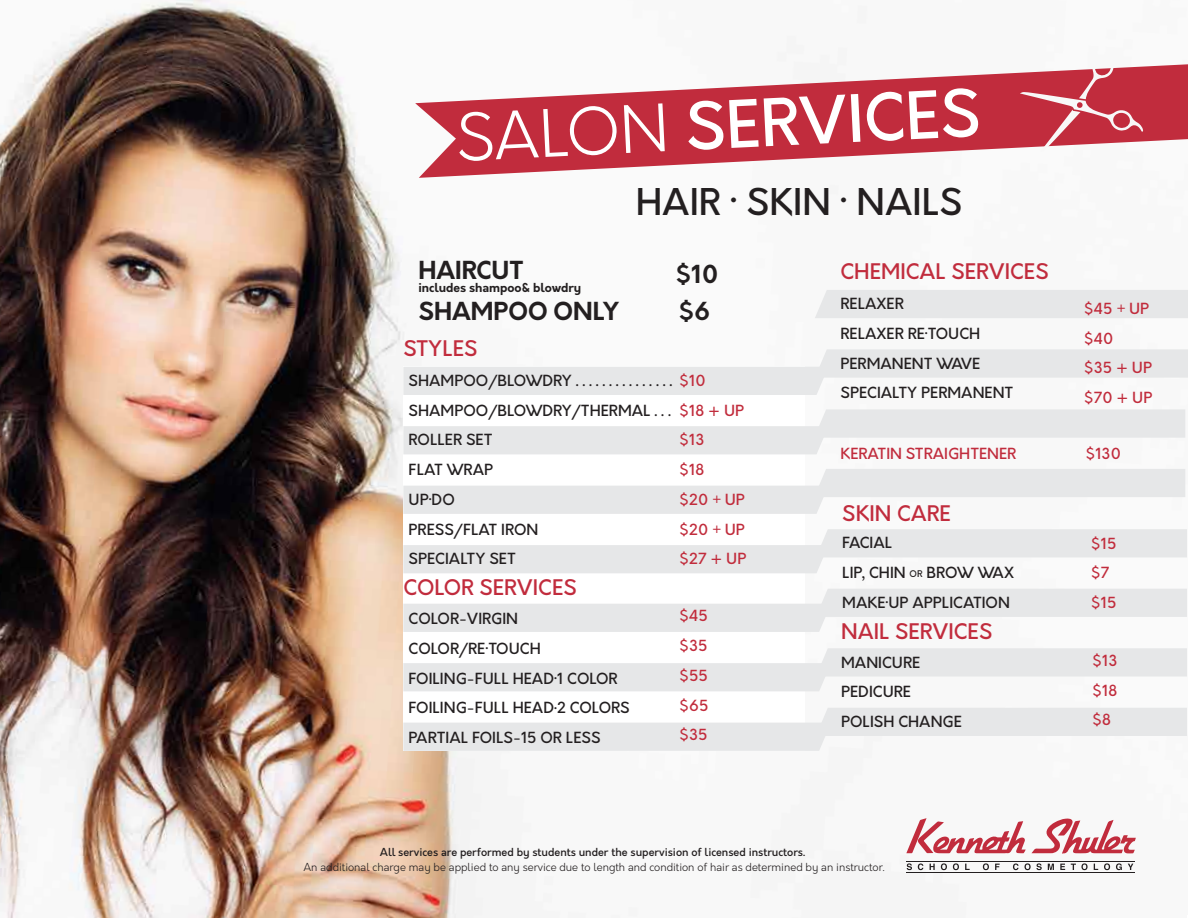
<style>
.page{position:relative;width:1188px;height:918px;background:#fff}
.page>*{position:absolute;margin:0;border:0;box-sizing:border-box;transform-origin:0 0}
.t1{font:500 63.75px "Orkney";color:#fff}
.t2{font:500 36px "Orkney";color:#231f20}
.t3{font:700 24.3px "Orkney";color:#231f20}
.t4{font:500 21px "Orkney";color:#c12c3d}
.t5{font:500 15px/29.7px "Orkney";color:#231f20}
.t6{font:500 15px/29.7px "Orkney";color:#c12c3c}
.t7{font:500 15px "Orkney";color:#c12c3d}
.t8{font:700 12.15px "Orkney";color:#231f20}
.t9{font:300 10.8px "Orkney";color:#231f20}
.t10{font:500 10.8px "Orkney";color:#231f20}
.s1{font-weight:300}
.s2{font-size:12px}
.s3{font-size:9px}
</style>
<div class="page">
<img style="left:0;top:0;width:1187px;height:918px">
<svg style="left:906px;top:818px;width:230px;height:36px"></svg>
<hr style="left:906px;top:872px;width:229px;height:1px;background:#231f20">
<hr style="left:906px;top:861px;width:229px;height:1px;background:#231f20">
<svg style="left:907px;top:863px;width:5px;height:7px"></svg>
<svg style="left:918px;top:863px;width:5px;height:7px"></svg>
<svg style="left:930px;top:864px;width:5px;height:6px"></svg>
<svg style="left:941px;top:863px;width:6px;height:7px"></svg>
<svg style="left:953px;top:863px;width:6px;height:7px"></svg>
<svg style="left:965px;top:864px;width:5px;height:6px"></svg>
<svg style="left:983px;top:863px;width:6px;height:7px"></svg>
<svg style="left:995px;top:864px;width:5px;height:6px"></svg>
<svg style="left:1013px;top:863px;width:6px;height:7px"></svg>
<svg style="left:1025px;top:863px;width:17px;height:7px"></svg>
<svg style="left:1048px;top:864px;width:6px;height:6px"></svg>
<svg style="left:1060px;top:864px;width:5px;height:6px"></svg>
<svg style="left:1071px;top:863px;width:17px;height:7px"></svg>
<svg style="left:1094px;top:864px;width:4px;height:6px"></svg>
<svg style="left:1104px;top:863px;width:6px;height:7px"></svg>
<svg style="left:1116px;top:863px;width:6px;height:7px"></svg>
<svg style="left:1128px;top:864px;width:5px;height:6px"></svg>
<div style="left:403px;top:367px;width:402px;height:384px;background:#fff"></div>
<div style="left:815px;top:290px;width:373px;height:28px;background:#e6e7e8"></div>
<svg style="left:403px;top:349px;width:785px;height:46px"></svg>
<svg style="left:403px;top:648px;width:784px;height:43px"></svg>
<svg style="left:403px;top:708px;width:784px;height:43px"></svg>
<svg style="left:403px;top:529px;width:784px;height:44px"></svg>
<svg style="left:403px;top:589px;width:784px;height:43px"></svg>
<svg style="left:403px;top:409px;width:782px;height:45px"></svg>
<svg style="left:403px;top:469px;width:782px;height:45px"></svg>
<svg style="left:415px;top:58px;width:773px;height:120px;fill:#c12c3d"></svg>
<svg style="left:1020px;top:55px;width:123px;height:97px"></svg>
<h1 class="t1" style="left:453px;top:98px;width:527px;rotate:-3deg"><span class="s1">SALON</span> SERVICES</h1>
<h2 class="t2" style="left:636px;top:178px;width:328px">HAIR . SKIN . NAILS</h2>
<h3 class="t3" style="left:418px;top:254px;width:107px">HAIRCUT</h3>
<h3 class="t3" style="left:676px;top:258px;width:44px">$10</h3>
<h3 class="t3" style="left:418px;top:295px;width:202px">SHAMPOO ONLY</h3>
<h3 class="t3" style="left:679px;top:295px;width:33px">$6</h3>
<p class="t8" style="left:418px;top:279px;width:164px">includes shampoo&amp; blowdry</p>
<h3 class="t4" style="left:403px;top:335px;width:76px">STYLES</h3>
<p class="t5" style="left:409px;top:366px;width:265px">SHAMPOO/BLOWDRY ...............<br>SHAMPOO/BLOWDRY/THERMAL . . .<br>ROLLER SET<br>FLAT WRAP<br>UP.DO<br>PRESS/FLAT IRON<br>SPECIALTY SET</p>
<p class="t6" style="left:679px;top:366px;width:69px">$10<br>$18 + UP $13<br>$18<br>$20 <span class="s2">+</span> UP $20 <span class="s2">+</span> UP $27 + UP</p>
<h3 class="t4" style="left:403px;top:574px;width:175px">COLOR SERVICES</h3>
<p class="t5" style="left:409px;top:604px;width:223px">COLOR-VIRGIN<br>COLOR/RE.TOUCH<br>FOILING-FULL HEAD.1 COLOR<br>FOILING-FULL HEAD.2 COLORS<br>PARTIAL FOILS-15 OR LESS</p>
<p class="t6" style="left:679px;top:602px;width:31px;text-align:justify">$45 $35 $55 $65 $35</p>
<h3 class="t4" style="left:840px;top:258px;width:210px">CHEMICAL SERVICES</h3>
<p class="t5" style="left:840px;top:289px;width:174px">RELAXER<br>RELAXER RE.TOUCH<br>PERMANENT WAVE<br>SPECIALTY PERMANENT</p>
<p class="t6" style="left:1084px;top:294px;width:70px">$45 <span class="s2">+</span> UP $40<br>$35 + UP $70 + UP</p>
<p class="t7" style="left:840px;top:444px;width:177px">KERATIN STRAIGHTENER</p>
<p class="t7" style="left:1085px;top:444px;width:37px">$130</p>
<h3 class="t4" style="left:842px;top:499px;width:110px">SKIN CARE</h3>
<p class="t5" style="left:842px;top:529px;width:173px">FACIAL<br>LIP, CHIN <span class="s3">OR</span> BROW WAX<br>MAKE.UP APPLICATION</p>
<p class="t6" style="left:1091px;top:529px;width:27px">$15 $7 $15</p>
<h3 class="t4" style="left:841px;top:618px;width:153px">NAIL SERVICES</h3>
<p class="t5" style="left:841px;top:648px;width:122px">MANICURE<br>PEDICURE<br>POLISH CHANGE</p>
<p class="t6" style="left:1092px;top:646px;width:27px;text-align:justify">$13 $18 $8</p>
<p class="t10" style="left:380px;top:845px;width:427px">All services are performed by students under the supervision of licensed instructors.</p>
<p class="t9" style="left:303px;top:860px;width:583px">An additional charge may be applied to any service due to length and condition of hair as determined by an instructor.</p>
</div>
